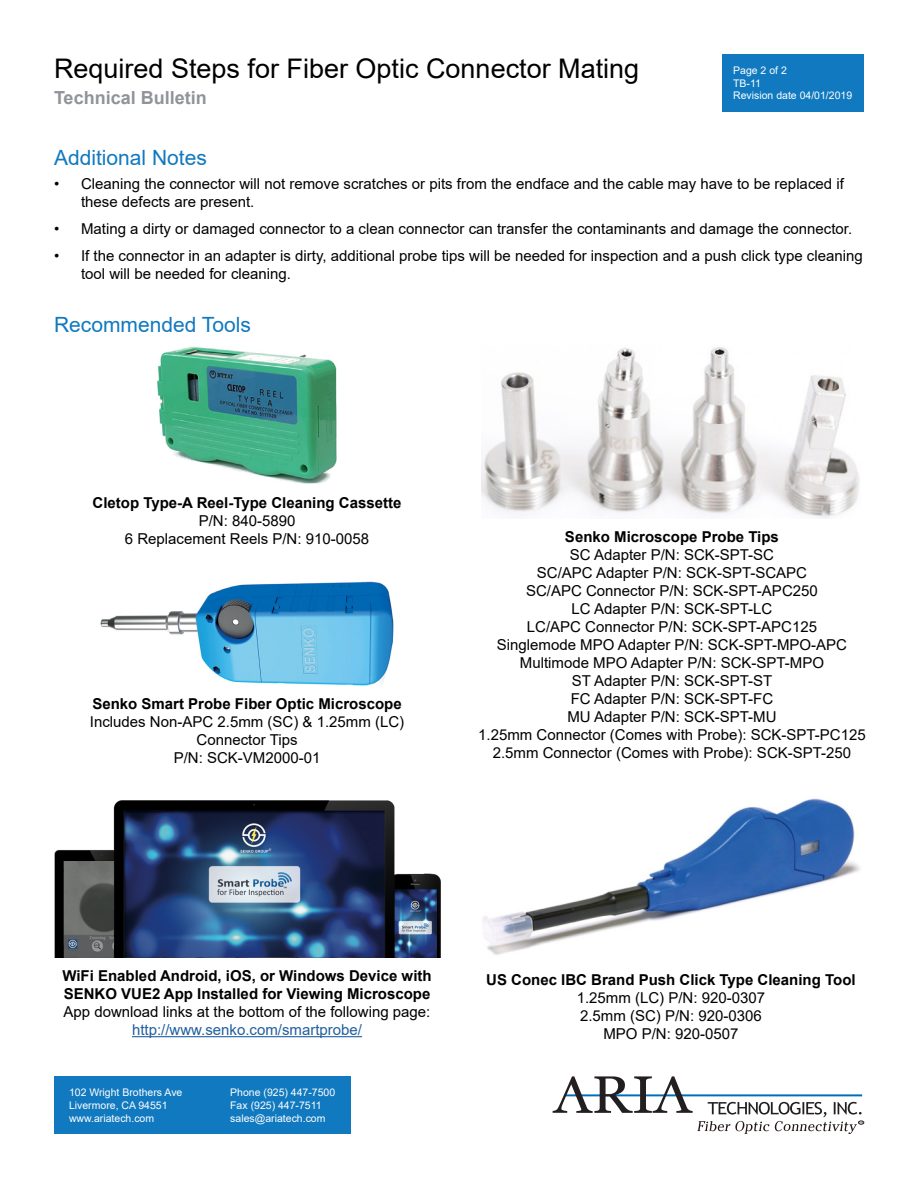
<style>
.page{position:relative;width:918px;height:1188px;background:#fff}
.page>*{position:absolute;margin:0;border:0;box-sizing:border-box;transform-origin:0 0}
.t1{font:27px "Arial";color:#000}
.t2{font:21px "Arial";color:#1079bf}
.t3{font:700 18px "Arial";color:#909399}
.t4{font:15px/18px "Arial";color:#000;text-align:center}
.t5{font:700 15px/18px "Arial";color:#000}
.t6{font:15px "Arial";color:#215e9e}
.t7{font:10.5px/12.6px "Arial";color:#fff}
</style>
<div class="page">
<svg style="left:553px;top:1076px;width:311px;height:58px"></svg>
<div style="left:54px;top:1076px;width:297px;height:58px;background:#1079bf"></div>
<div style="left:723px;top:54px;width:141px;height:58px;background:#1079bf"></div>
<hr style="left:132px;top:1036px;width:230px;height:1px;background:#215e9e">
<img style="left:156px;top:346px;width:181px;height:138px">
<img style="left:101px;top:582px;width:293px;height:103px">
<img style="left:481px;top:347px;width:378px;height:171px">
<img style="left:483px;top:798px;width:377px;height:157px">
<img style="left:54px;top:801px;width:386px;height:156px">
<h1 class="t1" style="left:54px;top:50px;width:587px">Required Steps for Fiber Optic Connector Mating</h1>
<p class="t3" style="left:54px;top:85px;width:154px">Technical Bulletin</p>
<p class="t7" style="left:733px;top:64px;width:121px">Page 2 of 2<br>TB-11<br>Revision date 04/01/2019</p>
<h2 class="t2" style="left:54px;top:143px;width:154px">Additional Notes</h2>
<p class="t4" style="left:81px;top:175px;width:764px;text-align:left;text-indent:-27px">• Cleaning the connector will not remove scratches or pits from the endface and the cable may have to be replaced if these defects are present.</p>
<p class="t4" style="left:54px;top:220px;width:800px">• Mating a dirty or damaged connector to a clean connector can transfer the contaminants and damage the connector.</p>
<p class="t4" style="left:81px;top:247px;width:783px;text-align:left;text-indent:-27px">• If the connector in an adapter is dirty, additional probe tips will be needed for inspection and a push click type cleaning tool will be needed for cleaning.</p>
<h2 class="t2" style="left:54px;top:310px;width:198px">Recommended Tools</h2>
<p class="t5" style="left:93px;top:494px;width:310px">Cletop Type-A Reel-Type Cleaning Cassette</p>
<p class="t4" style="left:125px;top:511px;width:246px">P/N: 840-5890<br>6 Replacement Reels P/N: 910-0058</p>
<p class="t5" style="left:92px;top:695px;width:311px">Senko Smart Probe Fiber Optic Microscope</p>
<p class="t4" style="left:90px;top:713px;width:316px">Includes Non-APC 2.5mm (SC) &amp; 1.25mm (LC)<br>Connector Tips<br>P/N: SCK-VM2000-01</p>
<p class="t5" style="left:565px;top:528px;width:215px">Senko Microscope Probe Tips</p>
<p class="t4" style="left:478px;top:545px;width:389px">SC Adapter P/N: SCK-SPT-SC<br>SC/APC Adapter P/N: SCK-SPT-SCAPC<br>SC/APC Connector P/N: SCK-SPT-APC250<br>LC Adapter P/N: SCK-SPT-LC<br>LC/APC Connector P/N: SCK-SPT-APC125<br>Singlemode MPO Adapter P/N: SCK-SPT-MPO-APC Multimode MPO Adapter P/N: SCK-SPT-MPO<br>ST Adapter P/N: SCK-SPT-ST<br>FC Adapter P/N: SCK-SPT-FC<br>MU Adapter P/N: SCK-SPT-MU<br>1.25mm Connector (Comes with Probe): SCK-SPT-PC125<br>2.5mm Connector (Comes with Probe): SCK-SPT-250</p>
<p class="t5" style="left:62px;top:967px;width:371px">WiFi Enabled Android, iOS, or Windows Device with<br>SENKO VUE2 App Installed for Viewing Microscope</p>
<p class="t4" style="left:64px;top:1003px;width:368px">App download links at the bottom of the following page:</p>
<p class="t6" style="left:132px;top:1020px;width:232px">http://www.senko.com/smartprobe/</p>
<p class="t7" style="left:69px;top:1086px;width:115px">102 Wright Brothers Ave<br>Livermore, CA 94551 www.ariatech.com</p>
<p class="t7" style="left:230px;top:1086px;width:107px">Phone (925) 447-7500<br>Fax (925) 447-7511 sales@ariatech.com</p>
<p class="t5" style="left:486px;top:970px;width:371px">US Conec IBC Brand Push Click Type Cleaning Tool</p>
<p class="t4" style="left:577px;top:988px;width:190px">1.25mm (LC) P/N: 920-0307<br>2.5mm (SC) P/N: 920-0306<br>MPO P/N: 920-0507</p>
</div>
